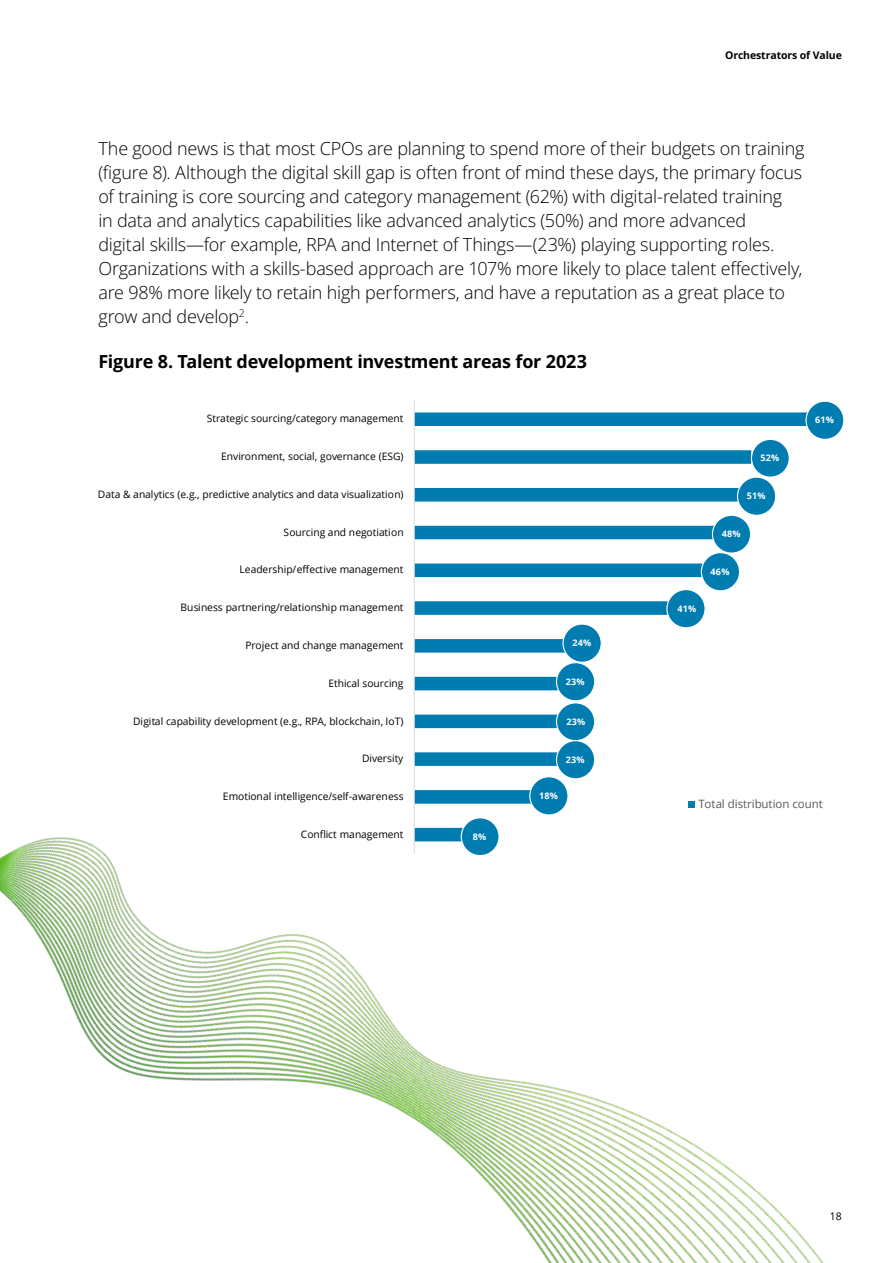
<style>
.page{position:relative;width:893px;height:1263px;background:#fff}
.page>*{position:absolute;margin:0;border:0;box-sizing:border-box;transform-origin:0 0}
.t1{font:300 18px/24px "Open Sans";letter-spacing:-.015em;color:#000}
.t2{font:700 18px "Open Sans";letter-spacing:-.015em;color:#000}
.t3{font:11.55px "Open Sans";letter-spacing:-.005em;color:#595959}
.t4{font:700 10.5px "Open Sans";letter-spacing:-.01em;color:#000}
.t5{font:10.5px "Open Sans";color:#000}
.t6{font:10.2px "Open Sans";color:#000}
.t7{font:700 9px "Open Sans";letter-spacing:.02em;color:#fff}
</style>
<div class="page">
<svg style="left:415px;top:412px;width:393px;height:231px"></svg>
<hr style="left:414px;top:400px;width:1px;height:454px;background:#d9d9d9">
<div style="left:806px;top:401px;width:38px;height:38px;background:#007cb0;border-radius:50%"></div>
<div style="left:805px;top:401px;width:39px;height:39px;border:1px solid #fff;border-radius:50%"></div>
<div style="left:751px;top:439px;width:38px;height:38px;background:#007cb0;border-radius:50%"></div>
<div style="left:751px;top:439px;width:39px;height:39px;border:1px solid #fff;border-radius:50%"></div>
<div style="left:737px;top:477px;width:39px;height:38px;background:#007cb0;border-radius:50%"></div>
<div style="left:737px;top:477px;width:39px;height:39px;border:1px solid #fff;border-radius:50%"></div>
<div style="left:712px;top:515px;width:39px;height:38px;background:#007cb0;border-radius:50%"></div>
<div style="left:712px;top:515px;width:39px;height:39px;border:1px solid #fff;border-radius:50%"></div>
<div style="left:701px;top:553px;width:39px;height:38px;background:#007cb0;border-radius:50%"></div>
<div style="left:701px;top:552px;width:39px;height:39px;border:1px solid #fff;border-radius:50%"></div>
<div style="left:667px;top:590px;width:38px;height:38px;background:#007cb0;border-radius:50%"></div>
<div style="left:666px;top:589px;width:40px;height:39px;border:1px solid #fff;border-radius:50%"></div>
<div style="left:563px;top:624px;width:38px;height:38px;background:#007cb0;border-radius:50%"></div>
<div style="left:562px;top:623px;width:40px;height:40px;border:1px solid #fff;border-radius:50%"></div>
<img style="left:0;top:643px;width:824px;height:620px">
<p class="t4" style="left:725px;top:48px;width:118px">Orchestrators of Value</p>
<p class="t1" style="left:98px;top:136px;width:707px">The good news is that most CPOs are planning to spend more of their budgets on training (figure 8). Although the digital skill gap is often front of mind these days, the primary focus of training is core sourcing and category management (62%) with digital-related training<br>in data and analytics capabilities like advanced analytics (50%) and more advanced<br>digital skills—for example, RPA and Internet of Things—(23%) playing supporting roles.<br>Organizations with a skills-based approach are 107% more likely to place talent effectively, are 98% more likely to retain high performers, and have a reputation as a great place to grow and develop<sup>2</sup>.</p>
<p class="t2" style="left:98px;top:350px;width:490px">Figure 8. Talent development investment areas for 2023</p>
<p class="t6" style="left:207px;top:412px;width:198px">Strategic sourcing/category management</p>
<p class="t6" style="left:221px;top:449px;width:184px">Environment, social, governance (ESG)</p>
<p class="t6" style="left:98px;top:487px;width:307px">Data &amp; analytics (e.g., predictive analytics and data visualization)</p>
<p class="t6" style="left:284px;top:525px;width:121px">Sourcing and negotiation</p>
<p class="t6" style="left:240px;top:563px;width:165px">Leadership/effective management</p>
<p class="t6" style="left:181px;top:600px;width:224px">Business partnering/relationship management</p>
<p class="t6" style="left:245px;top:638px;width:159px">Project and change management</p>
<p class="t6" style="left:328px;top:676px;width:76px">Ethical sourcing</p>
<p class="t6" style="left:133px;top:714px;width:272px">Digital capability development (e.g., RPA, blockchain, IoT)</p>
<p class="t6" style="left:362px;top:752px;width:43px">Diversity</p>
<p class="t6" style="left:223px;top:789px;width:182px">Emotional intelligence/self-awareness</p>
<p class="t6" style="left:301px;top:827px;width:104px">Conflict management</p>
<p class="t7" style="left:473px;top:830px;width:15px">8%</p>
<p class="t7" style="left:572px;top:636px;width:20px">24%</p>
<p class="t7" style="left:566px;top:675px;width:20px">23%</p>
<p class="t7" style="left:567px;top:715px;width:20px">23%</p>
<p class="t7" style="left:566px;top:753px;width:20px">23%</p>
<p class="t7" style="left:539px;top:789px;width:20px">18%</p>
<p class="t7" style="left:677px;top:602px;width:20px">41%</p>
<p class="t7" style="left:760px;top:451px;width:20px">52%</p>
<p class="t7" style="left:747px;top:489px;width:20px">51%</p>
<p class="t7" style="left:722px;top:527px;width:20px">48%</p>
<p class="t7" style="left:711px;top:565px;width:20px">46%</p>
<p class="t7" style="left:815px;top:414px;width:20px">61%</p>
<p class="t3" style="left:698px;top:795px;width:126px">Total distribution count</p>
<p class="t5" style="left:830px;top:1209px;width:13px">18</p>
</div>
